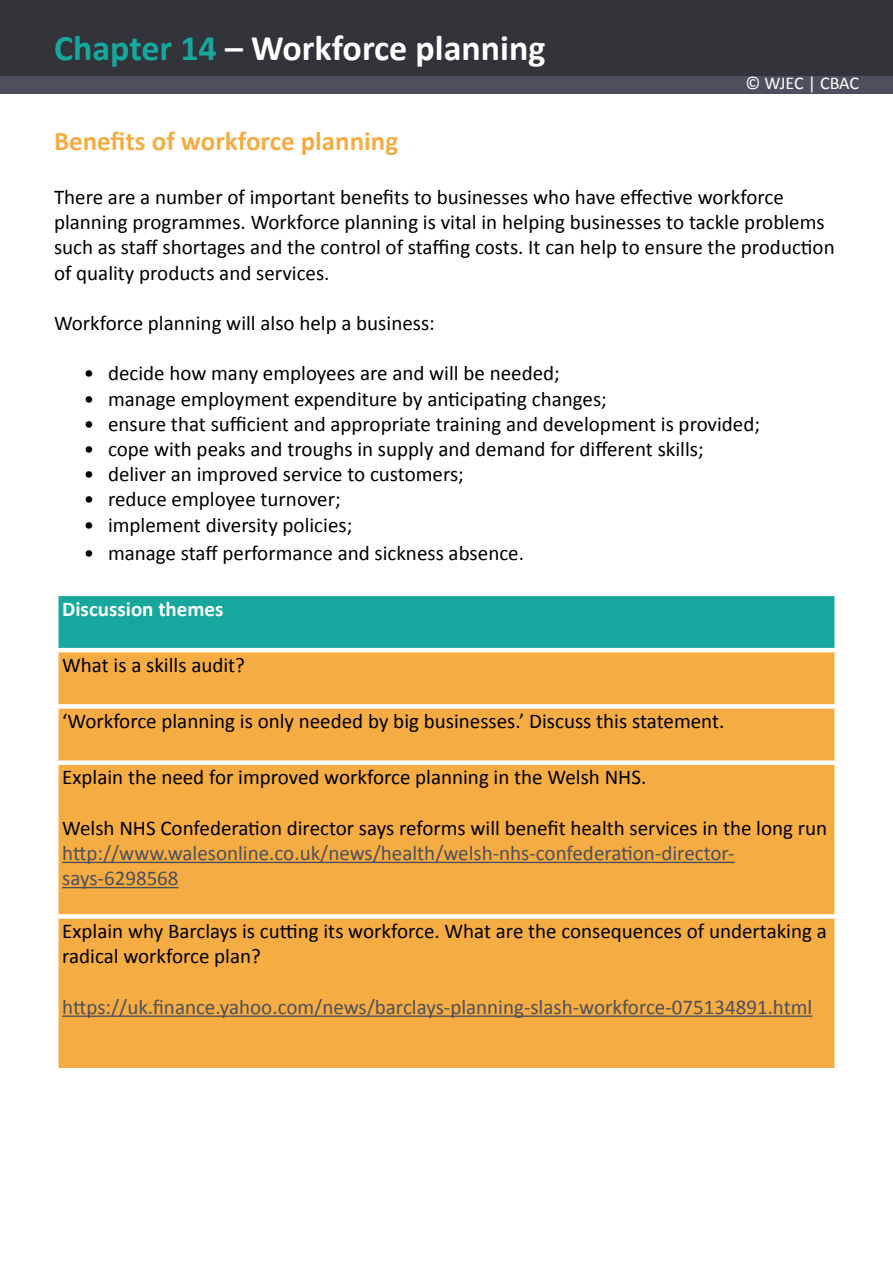
<style>
.page{position:relative;width:893px;height:1263px;background:#fff}
.page>*{position:absolute;margin:0;border:0;box-sizing:border-box;transform-origin:0 0}
.t1{font:700 36px "Calibri";color:#fff}
.t2{font:700 27px "Calibri";color:#f5ac42}
.t3{font:21px/25.2px "Calibri";color:#000}
.t4{font:21px/25.2px "Calibri";color:#4d505b}
.t5{font:700 21px "Calibri";color:#fff}
.t6{font:18px "Calibri";letter-spacing:-.01em;color:#fff}
.s1{color:#16a89d}
</style>
<div class="page">
<div style="left:0;top:0;width:893px;height:94px;background:#4d505b"></div>
<div style="left:0;top:0;width:893px;height:76px;background:#32343a"></div>
<div style="left:56px;top:594px;width:781px;height:56px;background:#16a89d"></div>
<div style="left:58px;top:652px;width:776px;height:416px;background:#f5ac42"></div>
<hr style="left:54px;top:592px;width:785px;height:4px;background:#fff">
<hr style="left:54px;top:596px;width:4px;height:52px;background:#fff">
<div style="left:834px;top:596px;width:5px;height:52px;background:#fff"></div>
<hr style="left:54px;top:648px;width:785px;height:4px;background:#fff">
<div style="left:54px;top:704px;width:785px;height:5px;background:#fff"></div>
<div style="left:54px;top:760px;width:785px;height:5px;background:#fff"></div>
<div style="left:54px;top:914px;width:785px;height:5px;background:#fff"></div>
<hr style="left:62px;top:862px;width:673px;height:1px;background:#4d505b">
<hr style="left:62px;top:887px;width:117px;height:1px;background:#4d505b">
<hr style="left:62px;top:1015px;width:750px;height:2px;background:#4d505b">
<h1 class="t1" style="left:54px;top:26px;width:493px"><span class="s1">Chapter 14</span> – Workforce planning</h1>
<p class="t6" style="left:745px;top:72px;width:115px">© WJEC | CBAC</p>
<p class="t2" style="left:54px;top:124px;width:346px">Benefits of workforce planning</p>
<p class="t3" style="left:54px;top:183px;width:782px">There are a number of important benefits to businesses who have effective workforce planning programmes. Workforce planning is vital in helping businesses to tackle problems such as staff shortages and the control of staffing costs. It can help to ensure the production of quality products and services.</p>
<p class="t3" style="left:54px;top:309px;width:382px">Workforce planning will also help a business:</p>
<p class="t3" style="left:84px;top:360px;width:478px">• decide how many employees are and will be needed;</p>
<p class="t3" style="left:84px;top:385px;width:525px">• manage employment expenditure by anticipating changes;</p>
<p class="t3" style="left:84px;top:410px;width:678px">• ensure that sufficient and appropriate training and development is provided;</p>
<p class="t3" style="left:84px;top:435px;width:621px">• cope with peaks and troughs in supply and demand for different skills;</p>
<p class="t3" style="left:84px;top:461px;width:382px">• deliver an improved service to customers;</p>
<p class="t3" style="left:84px;top:486px;width:258px">• reduce employee turnover;</p>
<p class="t3" style="left:84px;top:511px;width:270px">• implement diversity policies;</p>
<p class="t3" style="left:84px;top:540px;width:442px">• manage staff performance and sickness absence.</p>
<p class="t5" style="left:62px;top:596px;width:163px">Discussion themes</p>
<p class="t3" style="left:62px;top:651px;width:184px">What is a skills audit?</p>
<p class="t3" style="left:62px;top:707px;width:664px">‘Workforce planning is only needed by big businesses.’ Discuss this statement.</p>
<p class="t3" style="left:62px;top:764px;width:586px">Explain the need for improved workforce planning in the Welsh NHS.</p>
<p class="t3" style="left:62px;top:814px;width:766px">Welsh NHS Confederation director says reforms will benefit health services in the long run</p>
<p class="t4" style="left:62px;top:839px;width:674px">http://www.walesonline.co.uk/news/health/welsh-nhs-confederation-director&shy;says-6298568</p>
<p class="t3" style="left:62px;top:918px;width:766px">Explain why Barclays is cutting its workforce. What are the consequences of undertaking a radical workforce plan?</p>
<p class="t4" style="left:62px;top:993px;width:752px">https://uk.finance.yahoo.com/news/barclays-planning-slash-workforce-075134891.html</p>
</div>
